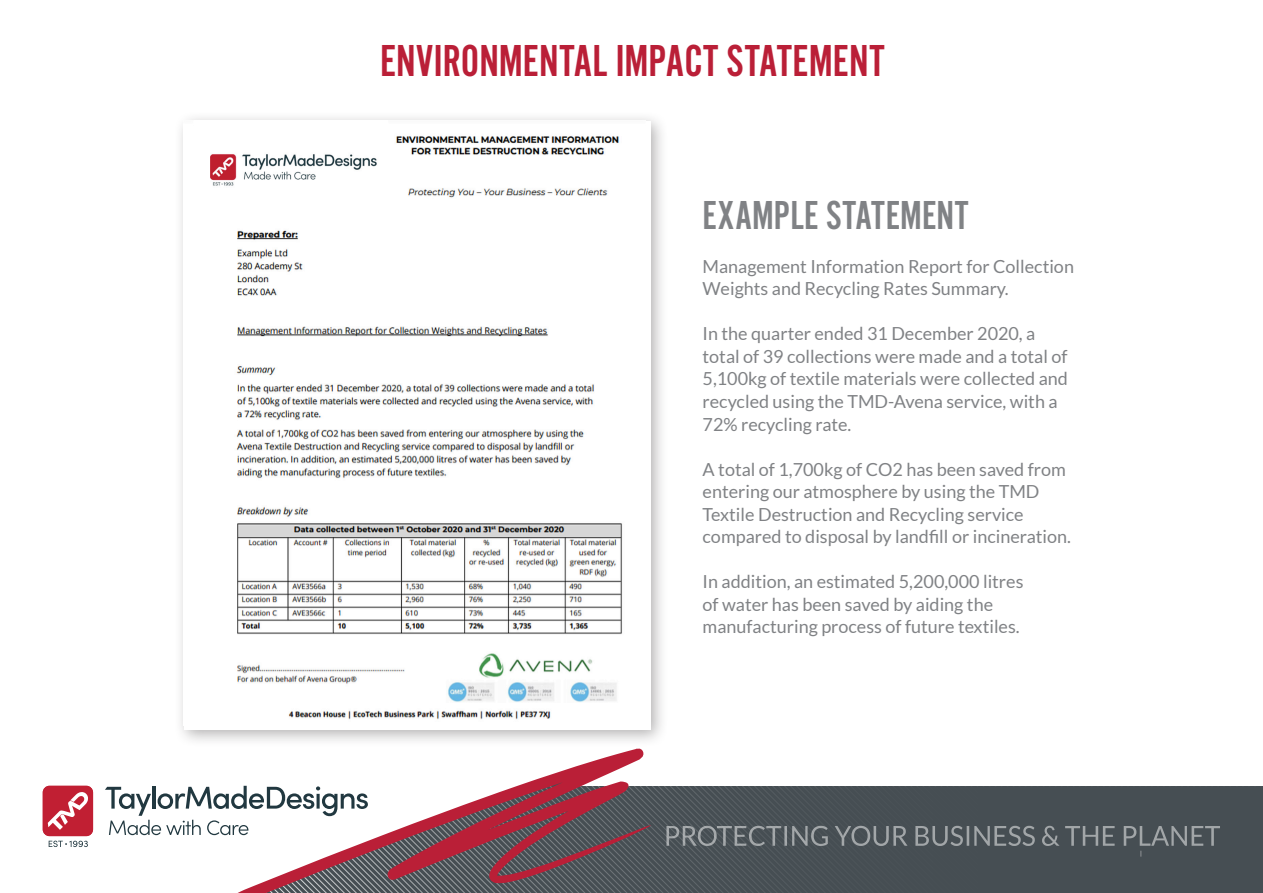
<style>
.page{position:relative;width:1263px;height:893px;background:#fff}
.page>*{position:absolute;margin:0;border:0;box-sizing:border-box;transform-origin:0 0}
.t1{font:46.5px "Alternate Got No 2 D";color:#ba1f37}
.t2{font:42px "Alternate Got No 2 D";color:#808285}
.t3{font:18px/22.5px "Lato";color:#808285}
</style>
<div class="page">
<div style="left:657px;top:857px;width:606px;height:36px;background:#464e53"></div>
<svg style="left:213px;top:748px;width:444px;height:145px"></svg>
<svg style="left:518px;top:786px;width:745px;height:71px"></svg>
<svg style="left:105px;top:786px;width:263px;height:49px"></svg>
<div style="left:43px;top:786px;width:50px;height:50px;background:#c11f33;border-radius:7px"></div>
<svg style="left:48px;top:792px;width:40px;height:38px"></svg>
<svg style="left:49px;top:841px;width:39px;height:6px"></svg>
<div style="left:174px;top:111px;width:494px;height:637px;background:#231f20;opacity:.35"></div>
<img style="left:184px;top:121px;width:462px;height:604px">
<p class="t1" style="left:380px;top:36px;width:506px">ENVIRONMENTAL IMPACT STATEMENT</p>
<p class="t2" style="left:702px;top:193px;width:268px">EXAMPLE STATEMENT</p>
<p class="t3" style="left:702px;top:255px;width:373px">Management Information Report for Collection<br>Weights and Recycling Rates Summary.</p>
<p class="t3" style="left:702px;top:323px;width:367px">In the quarter ended 31 December 2020, a total of 39 collections were made and a total of 5,100kg of textile materials were collected and recycled using the TMD-Avena service, with a 72% recycling rate.</p>
<p class="t3" style="left:702px;top:458px;width:370px">A total of 1,700kg of CO2 has been saved from entering our atmosphere by using the TMD Textile Destruction and Recycling service compared to disposal by landfill or incineration.</p>
<p class="t3" style="left:702px;top:570px;width:322px">In addition, an estimated 5,200,000 litres of water has been saved by aiding the manufacturing process of future textiles.</p>
</div>
